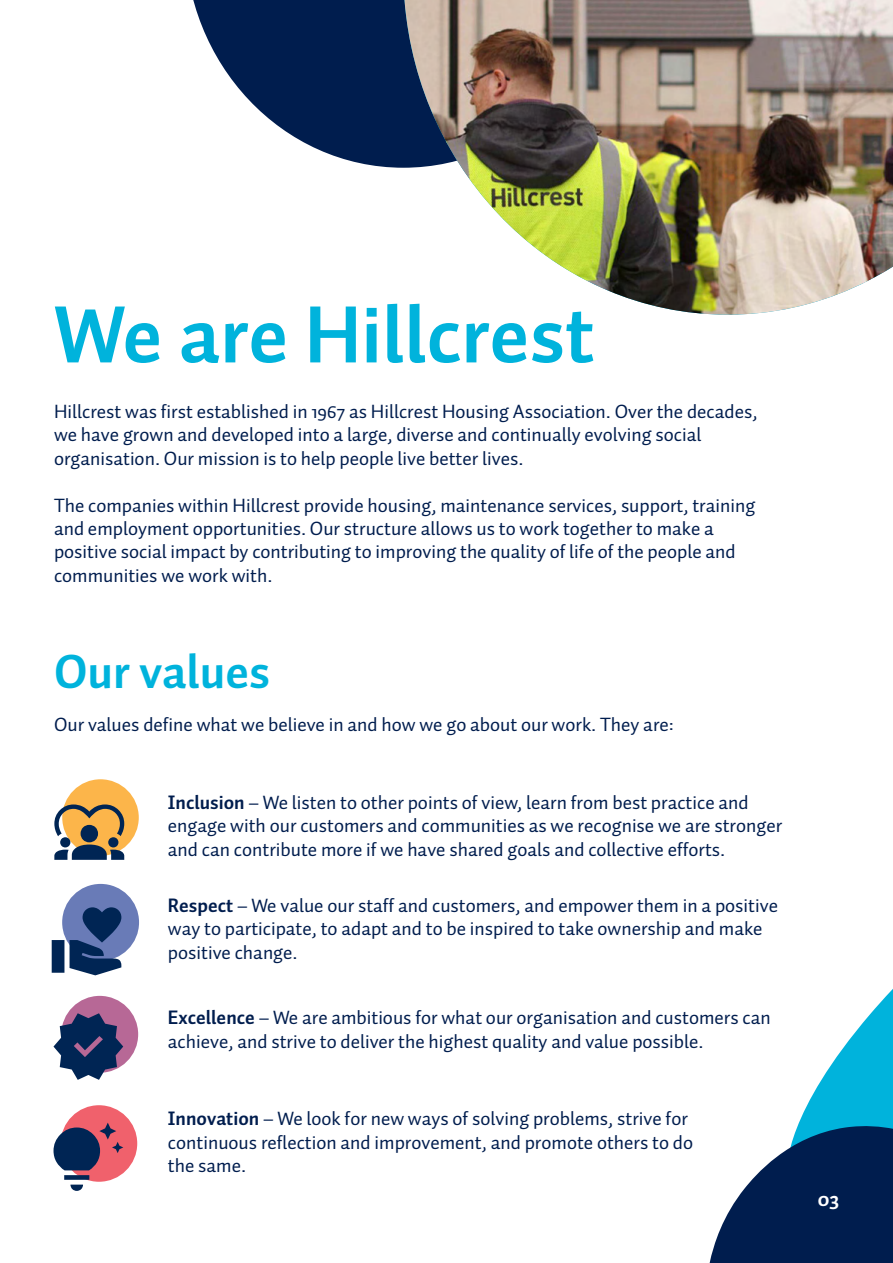
<style>
.page{position:relative;width:893px;height:1263px;background:#fff}
.page>*{position:absolute;margin:0;border:0;box-sizing:border-box;transform-origin:0 0}
.t1{font:700 81px "Auto Pro";color:#00b3dc}
.t2{font:700 48px "Auto Pro";color:#00b3dc}
.t3{font:700 21px "Auto Pro";color:#fff}
.t4{font:19.5px/23.4px "Auto Pro";color:#001d4e}
.s1{font-weight:700}
</style>
<div class="page">
<svg style="left:193px;top:0;width:210px;height:168px;fill:#001d4e"></svg>
<svg style="left:710px;top:989px;width:183px;height:274px"></svg>
<div style="left:61px;top:996px;width:77px;height:77px;background:#b76896;border-radius:50%"></div>
<div style="left:62px;top:779px;width:77px;height:77px;background:#fcb54a;border-radius:50%"></div>
<img style="left:404px;top:0;width:489px;height:315px">
<svg style="left:53px;top:1013px;width:70px;height:67px"></svg>
<svg style="left:54px;top:804px;width:70px;height:56px"></svg>
<div style="left:62px;top:884px;width:77px;height:77px;background:#697bb7;border-radius:50%"></div>
<svg style="left:52px;top:907px;width:69px;height:68px"></svg>
<div style="left:61px;top:1105px;width:76px;height:77px;background:#f0616c;border-radius:50%"></div>
<svg style="left:54px;top:1122px;width:69px;height:69px"></svg>
<p class="t1" style="left:54px;top:277px;width:542px">We are Hillcrest</p>
<p class="t4" style="left:54px;top:399px;width:705px">Hillcrest was first established in 1967 as Hillcrest Housing Association. Over the decades, we have grown and developed into a large, diverse and continually evolving social organisation. Our mission is to help people live better lives.</p>
<p class="t4" style="left:54px;top:493px;width:703px">The companies within Hillcrest provide housing, maintenance services, support, training and employment opportunities. Our structure allows us to work together to make a positive social impact by contributing to improving the quality of life of the people and communities we work with.</p>
<p class="t2" style="left:54px;top:637px;width:218px">Our values</p>
<p class="t4" style="left:54px;top:713px;width:621px">Our values define what we believe in and how we go about our work. They are:</p>
<p class="t4" style="left:168px;top:790px;width:616px"><span class="s1">Inclusion</span> – We listen to other points of view, learn from best practice and engage with our customers and communities as we recognise we are stronger and can contribute more if we have shared goals and collective efforts.</p>
<p class="t4" style="left:168px;top:893px;width:612px"><span class="s1">Respect</span> – We value our staff and customers, and empower them in a positive way to participate, to adapt and to be inspired to take ownership and make positive change.</p>
<p class="t4" style="left:168px;top:1006px;width:604px"><span class="s1">Excellence</span> – We are ambitious for what our organisation and customers can achieve, and strive to deliver the highest quality and value possible.</p>
<p class="t4" style="left:168px;top:1106px;width:527px"><span class="s1">Innovation</span> – We look for new ways of solving problems, strive for continuous reflection and improvement, and promote others to do the same.</p>
<p class="t3" style="left:818px;top:1184px;width:23px">03</p>
</div>
